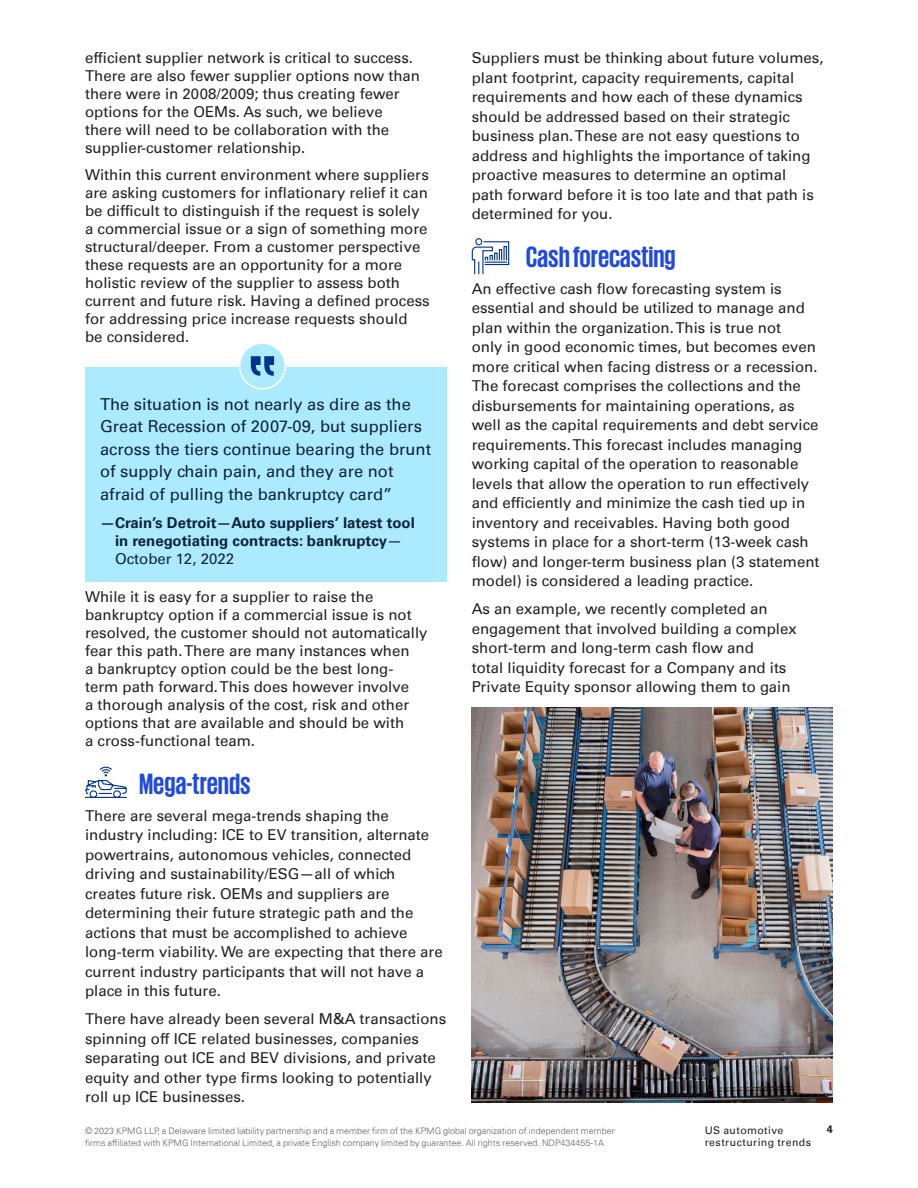
<style>
.page{position:relative;width:918px;height:1188px;background:#fff}
.page>*{position:absolute;margin:0;border:0;box-sizing:border-box;transform-origin:0 0}
.t1{font:700 30px "KPMG";color:#1e49e2}
.t2{font:16.5px/22.5px "Univers 55 Roman";color:#0c233c}
.t3{font:15px/19.5px "Univers 55 Roman";color:#231f20}
.t4{font:700 15px/18px "Univers 65";color:#0c233c;text-align:center}
.t5{font:15px "Univers 55 Roman";color:#0c233c}
.t6{font:700 10.8px "Univers 65";color:#231f20}
.t7{font:10.5px "Univers 55 Roman";letter-spacing:.04em;color:#231f20}
.t8{font:300 9px/12px "Univers 45";color:#636366}
.s1{font-family:"Univers 55 Roman";font-weight:400}
</style>
<div class="page">
<svg style="left:471px;top:238px;width:39px;height:37px"></svg>
<div style="left:85px;top:367px;width:361px;height:215px;background:#aceaff"></div>
<div style="left:240px;top:343px;width:45px;height:46px;background:#aceaff;border-radius:50%"></div>
<div style="left:239px;top:342px;width:47px;height:48px;border:2px solid #fff;border-radius:50%"></div>
<svg style="left:251px;top:356px;width:23px;height:20px"></svg>
<svg style="left:85px;top:766px;width:42px;height:32px"></svg>
<img style="left:472px;top:708px;width:361px;height:395px">
<p class="t3" style="left:85px;top:49px;width:337px;line-height:18px">efficient supplier network is critical to success.<br>There are also fewer supplier options now than there were in 2008/2009; thus creating fewer options for the OEMs. As such, we believe there will need to be collaboration with the supplier-customer relationship.</p>
<p class="t3" style="left:85px;top:166px;width:346px;line-height:18px">Within this current environment where suppliers are asking customers for inflationary relief it can be difficult to distinguish if the request is solely a commercial issue or a sign of something more structural/deeper. From a customer perspective these requests are an opportunity for a more holistic review of the supplier to assess both current and future risk. Having a defined process for addressing price increase requests should<br>be considered.</p>
<p class="t2" style="left:100px;top:393px;width:333px">The situation is not nearly as dire as the Great Recession of 2007-09, but suppliers across the tiers continue bearing the brunt of supply chain pain, and they are not afraid of pulling the bankruptcy card”</p>
<p class="t4" style="left:100px;top:514px;width:316px">—Crain’s Detroit—Auto suppliers’ latest tool in renegotiating contracts: bankruptcy<span class="s1">—</span></p>
<p class="t5" style="left:115px;top:550px;width:120px">October 12, 2022</p>
<p class="t3" style="left:85px;top:588px;width:344px;line-height:18px">While it is easy for a supplier to raise the bankruptcy option if a commercial issue is not resolved, the customer should not automatically fear this path. There are many instances when<br>a bankruptcy option could be the best long&shy;term path forward. This does however involve<br>a thorough analysis of the cost, risk and other options that are available and should be with<br>a cross-functional team.</p>
<h1 class="t1" style="left:139px;top:769px;width:113px">Mega-trends</h1>
<p class="t3" style="left:85px;top:806px;width:359px">There are several mega-trends shaping the industry including: ICE to EV transition, alternate powertrains, autonomous vehicles, connected driving and sustainability/ESG—all of which creates future risk. OEMs and suppliers are determining their future strategic path and the actions that must be accomplished to achieve long-term viability. We are expecting that there are current industry participants that will not have a place in this future.</p>
<p class="t3" style="left:85px;top:1009px;width:363px">There have already been several M&amp;A transactions spinning off ICE related businesses, companies separating out ICE and BEV divisions, and private equity and other type firms looking to potentially roll up ICE businesses.</p>
<p class="t3" style="left:472px;top:48px;width:353px">Suppliers must be thinking about future volumes, plant footprint, capacity requirements, capital requirements and how each of these dynamics should be addressed based on their strategic business plan. These are not easy questions to address and highlights the importance of taking proactive measures to determine an optimal<br>path forward before it is too late and that path is determined for you.</p>
<h1 class="t1" style="left:526px;top:242px;width:152px">Cash forecasting</h1>
<p class="t3" style="left:472px;top:279px;width:349px">An effective cash flow forecasting system is essential and should be utilized to manage and plan within the organization. This is true not<br>only in good economic times, but becomes even more critical when facing distress or a recession.<br>The forecast comprises the collections and the disbursements for maintaining operations, as well as the capital requirements and debt service requirements. This forecast includes managing working capital of the operation to reasonable levels that allow the operation to run effectively and efficiently and minimize the cash tied up in inventory and receivables. Having both good systems in place for a short-term (13-week cash flow) and longer-term business plan (3 statement model) is considered a leading practice.</p>
<p class="t3" style="left:472px;top:599px;width:327px">As an example, we recently completed an engagement that involved building a complex short-term and long-term cash flow and<br>total liquidity forecast for a Company and its Private Equity sponsor allowing them to gain</p>
<p class="t8" style="left:85px;top:1124px;width:531px">© 2023 KPMG LLP, a Delaware limited liability partnership and a member firm of the KPMG global organization of independent member firms affiliated with KPMG International Limited, a private English company limited by guarantee. All rights reserved. NDP434455-1A</p>
<p class="t7" style="left:705px;top:1124px;width:80px">US automotive</p>
<p class="t6" style="left:827px;top:1123px;width:8px">4</p>
<p class="t7" style="left:705px;top:1136px;width:108px">restructuring trends</p>
</div>
